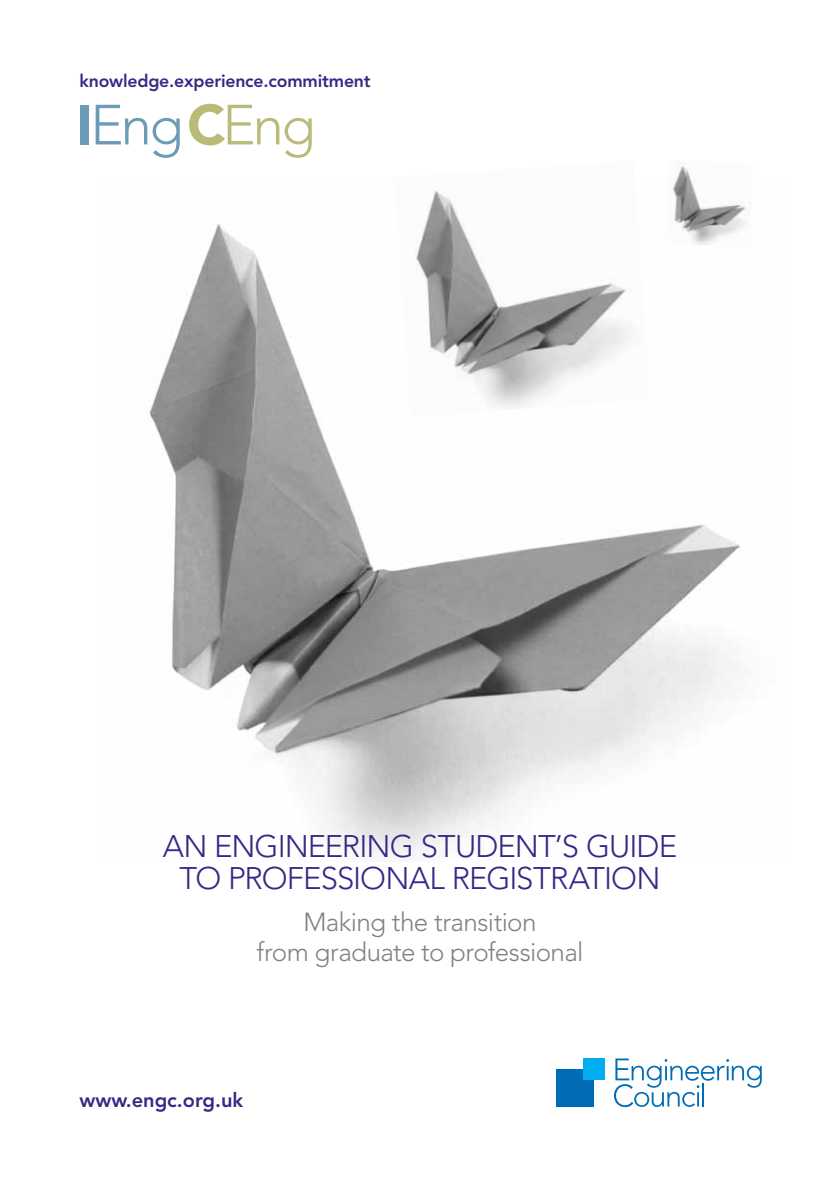
<style>
.page{position:relative;width:840px;height:1191px;background:#fff}
.page>*{position:absolute;margin:0;border:0;box-sizing:border-box;transform-origin:0 0}
.t1{font:300 56px "Avenir LT Std";letter-spacing:-.05em;color:#6b9bb5}
.t2{font:300 31px/32px "Avenir LT Std";letter-spacing:-.03em;color:#332a86;text-align:center}
.t3{font:300 26px/30px "Avenir LT Std";letter-spacing:-.025em;color:#808285;text-align:center}
.t4{font:800 20px "Avenir LT Std";color:#332a86}
.t5{font:800 17.6px "Avenir LT Std";letter-spacing:-.01em;color:#332a86}
.s1{font-weight:900}
.s2{font-weight:900;color:#baba79}
.s3{color:#baba79}
</style>
<div class="page">
<img style="left:147px;top:223px;width:594px;height:634px">
<img style="left:394px;top:190px;width:255px;height:226px">
<img style="left:665px;top:166px;width:81px;height:81px">
<svg style="left:614px;top:1058px;width:147px;height:49px"></svg>
<hr style="left:702px;top:1083px;width:2px;height:23px;background:#006bb6">
<div style="left:556px;top:1069px;width:37px;height:37px;background:#006bb6"></div>
<div style="left:582px;top:1058px;width:22px;height:22px;background:#00aeef"></div>
<p class="t5" style="left:79px;top:70px;width:292px">knowledge.experience.commitment</p>
<h1 class="t1" style="left:77px;top:92px;width:240px"><span class="s1">I</span>Eng<span class="s2">C</span><span class="s3">Eng</span></h1>
<p class="t2" style="left:163px;top:830px;width:515px">AN ENGINEERING STUDENT’S GUIDE<br>TO PROFESSIONAL REGISTRATION</p>
<p class="t3" style="left:256px;top:906px;width:328px">Making the transition<br>from graduate to professional</p>
<p class="t4" style="left:79px;top:1088px;width:165px">www.engc.org.uk</p>
</div>
